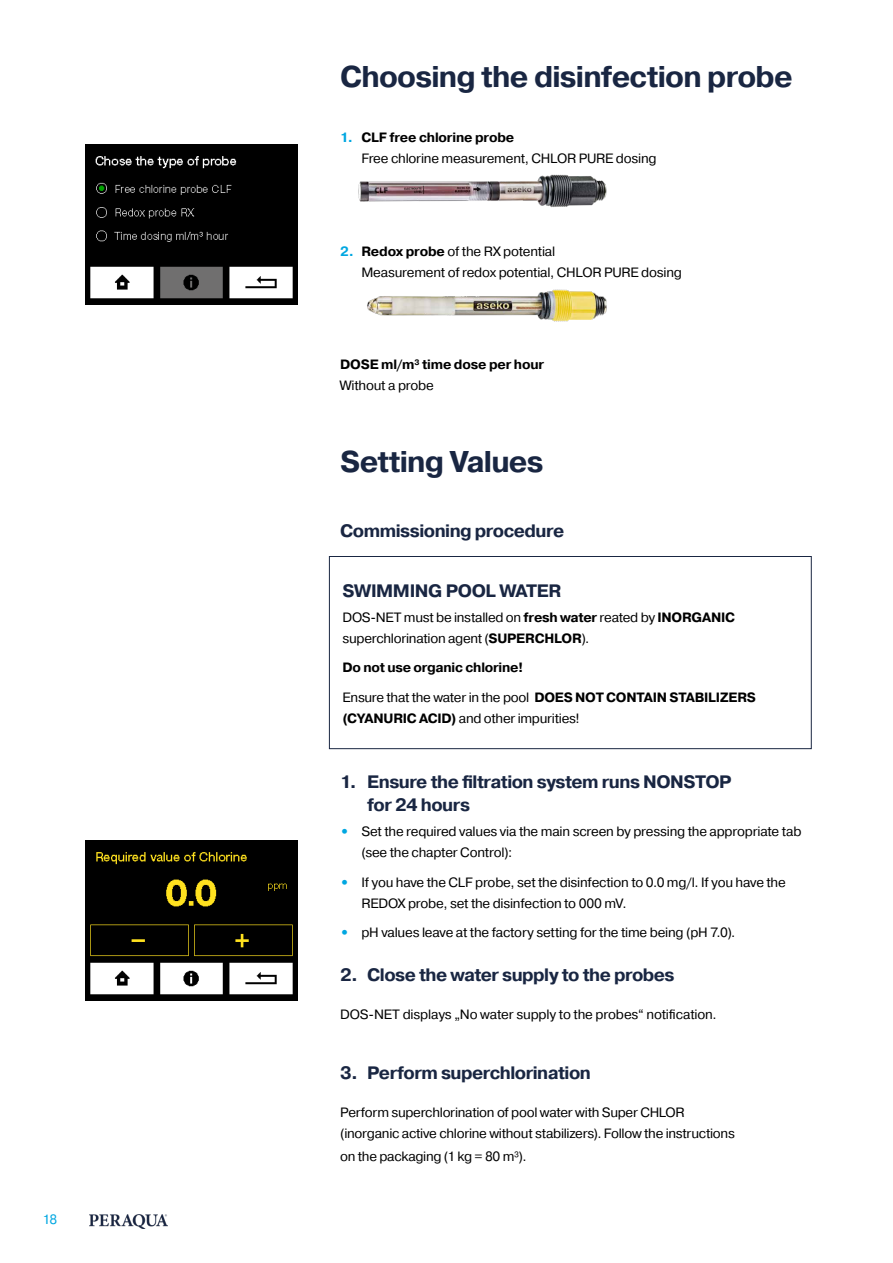
<style>
.page{position:relative;width:893px;height:1263px;background:#fff}
.page>*{position:absolute;margin:0;border:0;box-sizing:border-box;transform-origin:0 0}
.t1{font:700 30px "Pragmatica";letter-spacing:-.03em;color:#192642}
.t2{font:700 18px/22.5px "Pragmatica";letter-spacing:-.03em;color:#192642}
.t3{font:13.5px/21px "Pragmatica";letter-spacing:-.015em;color:#000}
.t4{font:700 13.5px/21px "Pragmatica";letter-spacing:-.015em;color:#000}
.t5{font:13.5px "Pragmatica";color:#00a7e1}
.s1{font-weight:700;color:#00a7e1}
.s2{font-weight:700}
.s3{font-weight:400}
</style>
<div class="page">
<img style="left:90px;top:1214px;width:77px;height:14px">
<img style="left:85px;top:145px;width:213px;height:159px">
<img style="left:85px;top:841px;width:213px;height:159px">
<img style="left:358px;top:174px;width:249px;height:34px">
<img style="left:367px;top:289px;width:240px;height:33px">
<div style="left:329px;top:556px;width:483px;height:193px;border:1px solid #192642"></div>
<p class="t5" style="left:43px;top:1211px;width:16px">18</p>
<h1 class="t1" style="left:340px;top:58px;width:454px">Choosing the disinfection probe</h1>
<p class="t3" style="left:361px;top:127px;width:297px;text-indent:-21px"><span class="s1">1.</span> <span class="s2">CLF free chlorine probe<br></span>Free chlorine measurement, CHLOR PURE dosing</p>
<p class="t3" style="left:361px;top:241px;width:322px;text-indent:-21px"><span class="s1">2.</span> <span class="s2">Redox probe</span> of the RX potential<br>Measurement of redox potential, CHLOR PURE dosing</p>
<p class="t4" style="left:340px;top:354px;width:206px">DOSE ml/m<sup>3</sup> time dose per hour<br><span class="s3">Without a probe</span></p>
<h1 class="t1" style="left:340px;top:442px;width:205px">Setting Values</h1>
<h2 class="t2" style="left:340px;top:520px;width:226px">Commissioning procedure</h2>
<h2 class="t2" style="left:343px;top:579px;width:220px">SWIMMING POOL WATER</h2>
<p class="t3" style="left:343px;top:607px;width:394px">DOS-NET must be installed on <span class="s2">fresh water</span> reated by <span class="s2">INORGANIC </span>superchlorination agent (<span class="s2">SUPERCHLOR</span>).</p>
<p class="t4" style="left:343px;top:653px;width:415px;line-height:29.5px">Do not use organic chlorine!<br><span class="s3">Ensure that the water in the pool</span> DOES NOT CONTAIN STABILIZERS</p>
<p class="t3" style="left:343px;top:708px;width:239px"><span class="s2">(CYANURIC ACID)</span> and other impurities!</p>
<h2 class="t2" style="left:367px;top:771px;width:366px;text-indent:-27px">1. Ensure the filtration system runs NONSTOP for 24 hours</h2>
<p class="t3" style="left:361px;top:821px;width:441px;text-indent:-21px"><span class="s1">•</span> Set the required values via the main screen by pressing the appropriate tab (see the chapter Control):</p>
<p class="t3" style="left:361px;top:872px;width:426px;text-indent:-21px"><span class="s1">•</span> If you have the CLF probe, set the disinfection to 0.0 mg/l. If you have the<br>REDOX probe, set the disinfection to 000 mV.</p>
<p class="t3" style="left:340px;top:922px;width:397px"><span class="s1">•</span> pH values leave at the factory setting for the time being (pH 7.0).</p>
<h2 class="t2" style="left:340px;top:963px;width:336px">2. Close the water supply to the probes</h2>
<p class="t3" style="left:340px;top:1004px;width:378px">DOS-NET displays „No water supply to the probes“ notification.</p>
<h2 class="t2" style="left:340px;top:1062px;width:252px">3. Perform superchlorination</h2>
<p class="t3" style="left:340px;top:1102px;width:396px">Perform superchlorination of pool water with Super CHLOR (inorganic active chlorine without stabilizers). Follow the instructions</p>
<p class="t3" style="left:340px;top:1146px;width:188px">on the packaging (1 kg = 80 m³).</p>
</div>
